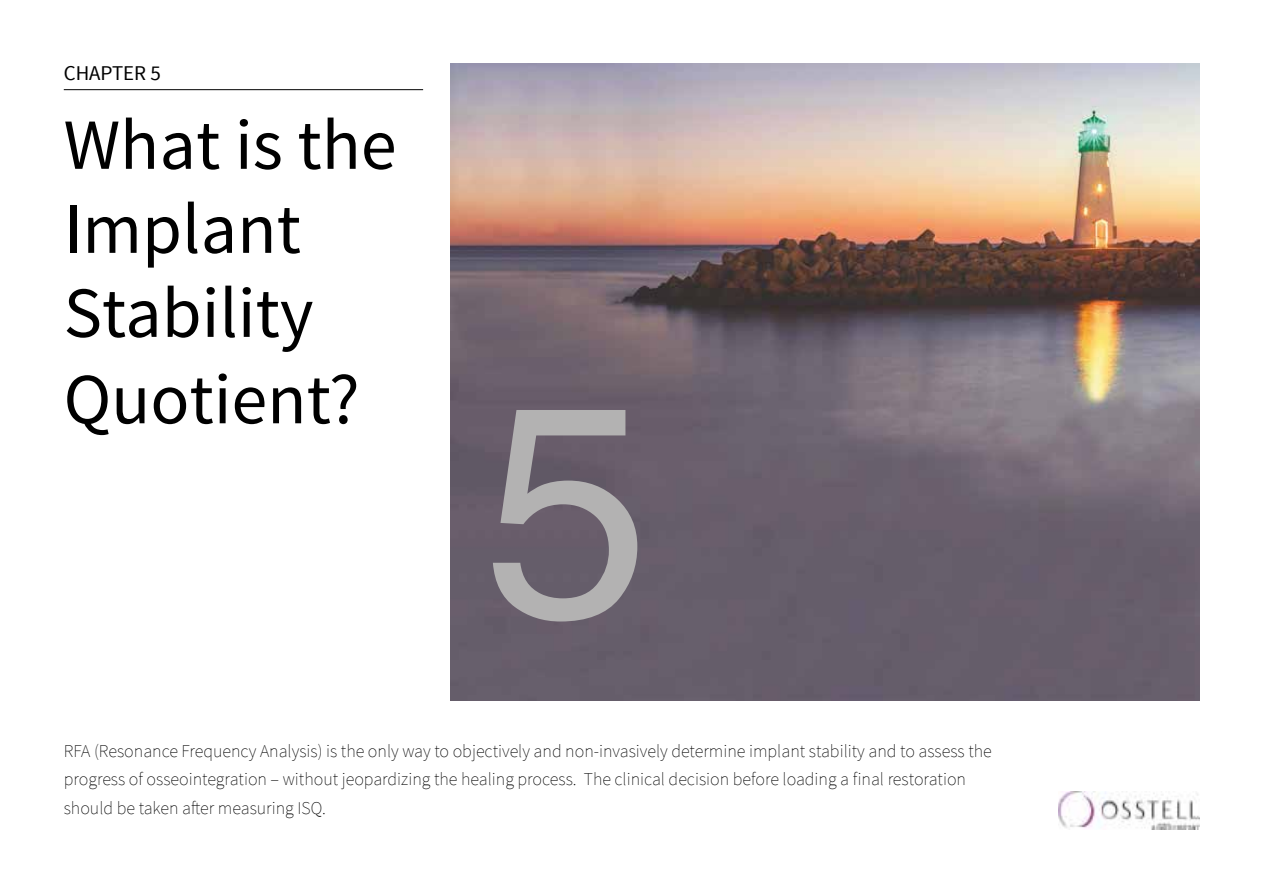
<style>
.page{position:relative;width:1263px;height:893px;background:#fff}
.page>*{position:absolute;margin:0;border:0;box-sizing:border-box;transform-origin:0 0}
.t1{font:300px "Helvetica";color:#b3b2b2}
.t2{font:72px/84.8px "Source Sans Pro";color:#000}
.t3{font:21px "Source Sans Pro";color:#000}
.t4{font:200 18px/28.5px "Source Sans Pro";color:#000}
</style>
<div class="page">
<img style="left:451px;top:64px;width:748px;height:636px">
<hr style="left:64px;top:89px;width:359px;height:1px;background:#000">
<img style="left:1058px;top:792px;width:141px;height:37px">
<p class="t3" style="left:64px;top:60px;width:99px">CHAPTER 5</p>
<h2 class="t2" style="left:64px;top:104px;width:334px">What is the<br>Implant<br>Stability<br>Quotient?</h2>
<h1 class="t1" style="left:483px;top:280px;width:168px">5</h1>
<p class="t4" style="left:64px;top:736px;width:929px">RFA (Resonance Frequency Analysis) is the only way to objectively and non-invasively determine implant stability and to assess the progress of osseointegration – without jeopardizing the healing process. The clinical decision before loading a final restoration should be taken after measuring ISQ.</p>
</div>
